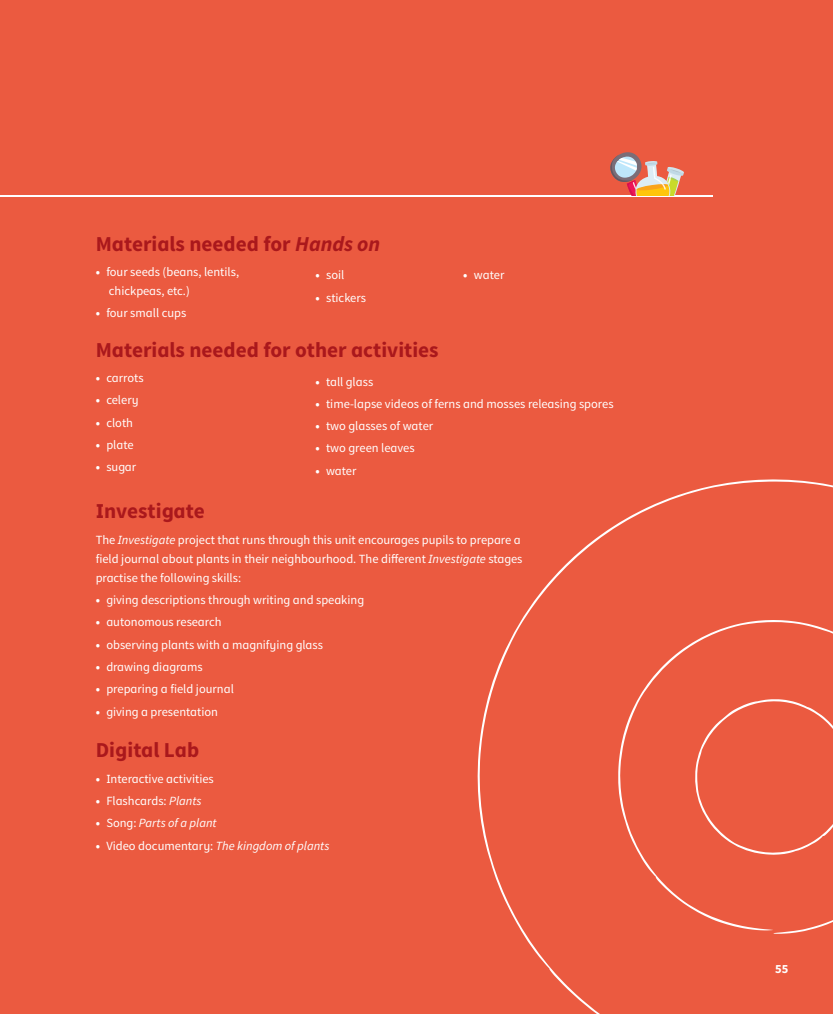
<style>
.page{position:relative;width:833px;height:1014px;background:#fff}
.page>*{position:absolute;margin:0;border:0;box-sizing:border-box;transform-origin:0 0}
.t1{font:21.25px "Source CUP Bold Infant";color:#aa181c}
.t2{font:12.5px/18.8px "Source CUP Regular Infant";color:#fff}
.t3{font:12.5px "Source CUP Italic Infant";color:#fff}
.t4{font:12.5px "Source CUP Bold Infant";color:#fff}
.s1{font-family:"Source CUP Bold Italic Infant"}
.s2{font-family:"Source CUP Bold Infant"}
.s3{font-family:"Source CUP Italic Infant"}
.s4{font-family:"Source CUP Regular Infant"}
</style>
<div class="page">
<div style="left:0;top:0;width:833px;height:1013px;background:#eb5a40"></div>
<hr style="left:0;top:195px;width:712px;height:1px;background:#fff">
<svg style="left:610px;top:152px;width:74px;height:43px"></svg>
<svg style="left:477px;top:479px;width:356px;height:534px"></svg>
<h1 class="t1" style="left:96px;top:235px;width:286px">Materials needed for <span class="s1">Hands on</span></h1>
<p class="t2" style="left:109px;top:263px;width:132px;text-indent:-13px"><span class="s2">•</span> four seeds (beans, lentils, chickpeas, etc.)</p>
<p class="t2" style="left:96px;top:304px;width:92px"><span class="s2">•</span> four small cups</p>
<p class="t2" style="left:315px;top:267px;width:30px"><span class="s2">•</span> soil</p>
<p class="t2" style="left:315px;top:289px;width:52px"><span class="s2">•</span> stickers</p>
<p class="t2" style="left:463px;top:267px;width:43px"><span class="s2">•</span> water</p>
<h1 class="t1" style="left:96px;top:342px;width:344px">Materials needed for other activities</h1>
<p class="t2" style="left:96px;top:369px;width:49px"><span class="s2">•</span> carrots</p>
<p class="t2" style="left:96px;top:392px;width:45px"><span class="s2">•</span> celery</p>
<p class="t2" style="left:96px;top:414px;width:39px"><span class="s2">•</span> cloth</p>
<p class="t2" style="left:96px;top:436px;width:39px"><span class="s2">•</span> plate</p>
<p class="t2" style="left:96px;top:458px;width:42px"><span class="s2">•</span> sugar</p>
<p class="t2" style="left:315px;top:373px;width:59px"><span class="s2">•</span> tall glass</p>
<p class="t2" style="left:315px;top:395px;width:300px"><span class="s2">•</span> time-lapse videos of ferns and mosses releasing spores</p>
<p class="t2" style="left:315px;top:417px;width:119px"><span class="s2">•</span> two glasses of water</p>
<p class="t2" style="left:315px;top:440px;width:101px"><span class="s2">•</span> two green leaves</p>
<p class="t2" style="left:315px;top:462px;width:43px"><span class="s2">•</span> water</p>
<h1 class="t1" style="left:96px;top:503px;width:111px">Investigate</h1>
<p class="t2" style="left:96px;top:531px;width:428px">The <span class="s3">Investigate</span> project that runs through this unit encourages pupils to prepare a field journal about plants in their neighbourhood. The different <span class="s3">Investigate</span> stages practise the following skills:</p>
<p class="t2" style="left:96px;top:591px;width:270px"><span class="s2">•</span> giving descriptions through writing and speaking</p>
<p class="t2" style="left:96px;top:614px;width:127px"><span class="s2">•</span> autonomous research</p>
<p class="t2" style="left:96px;top:636px;width:229px"><span class="s2">•</span> observing plants with a magnifying glass</p>
<p class="t2" style="left:96px;top:658px;width:108px"><span class="s2">•</span> drawing diagrams</p>
<p class="t2" style="left:96px;top:680px;width:140px"><span class="s2">•</span> preparing a field journal</p>
<p class="t2" style="left:96px;top:703px;width:124px"><span class="s2">•</span> giving a presentation</p>
<h1 class="t1" style="left:96px;top:741px;width:105px">Digital Lab</h1>
<p class="t2" style="left:96px;top:770px;width:120px"><span class="s2">•</span> Interactive activities</p>
<p class="t2" style="left:96px;top:792px;width:107px"><span class="s2">•</span> Flashcards: <span class="s3">Plants</span></p>
<p class="t3" style="left:96px;top:818px;width:122px"><span class="s2">•</span> <span class="s4">Song:</span> Parts of a plant</p>
<p class="t3" style="left:96px;top:840px;width:235px"><span class="s2">•</span> <span class="s4">Video documentary:</span> The kingdom of plants</p>
<p class="t4" style="left:775px;top:964px;width:15px">55</p>
</div>
